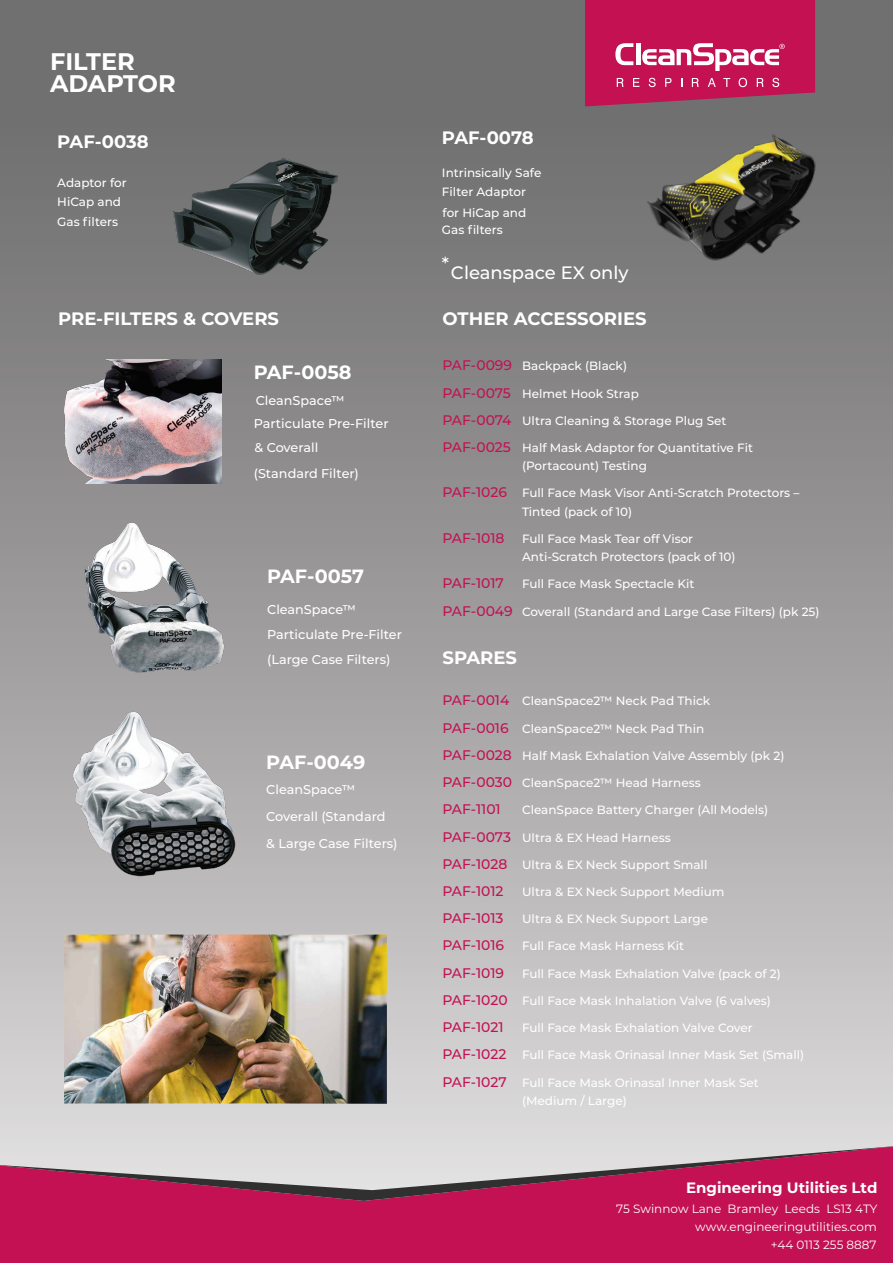
<style>
.page{position:relative;width:893px;height:1263px;background:#fff}
.page>*{position:absolute;margin:0;border:0;box-sizing:border-box;transform-origin:0 0}
.t1{font:700 24px/22.5px "Montserrat";color:#fff}
.t2{font:700 19.2px "Montserrat";color:#fff}
.t3{font:700 18px "Montserrat";color:#fff}
.t4{font:500 18px "Montserrat";color:#fff}
.t5{font:700 15px "Montserrat";color:#fff}
.t6{font:500 13.95px "Montserrat";color:#c31153}
.t7{font:500 12.75px/25.3px "Montserrat";color:#fff}
.t8{font:500 12px/18.1px "Montserrat";color:#fff}
.t9{font:12px "Montserrat";color:#fff}
.s1{font-size:13.95px;color:#c31153}
</style>
<div class="page">
<div style="left:0;top:0;width:893px;height:1263px;background:linear-gradient(to bottom,#636263,#e2dfe0)"></div>
<img style="left:64px;top:934px;width:323px;height:170px">
<img style="left:136px;top:138px;width:222px;height:149px">
<img style="left:640px;top:130px;width:188px;height:139px">
<img style="left:64px;top:513px;width:182px;height:168px">
<img style="left:63px;top:702px;width:183px;height:181px">
<img style="left:54px;top:359px;width:167px;height:124px">
<svg style="left:585px;top:0;width:230px;height:106px;background:#c22a61"></svg>
<div style="left:0;top:1201px;width:893px;height:62px;background:#c31153"></div>
<svg style="left:0;top:1145px;width:893px;height:56px;background:#c27893"></svg>
<h1 class="t1" style="left:50px;top:49px;width:127px">FILTER<br>ADAPTOR</h1>
<h3 class="t3" style="left:57px;top:128px;width:93px">PAF-0038</h3>
<p class="t8" style="left:57px;top:172px;width:71px;line-height:19.5px">Adaptor for<br>HiCap and<br>Gas filters</p>
<h3 class="t3" style="left:442px;top:124px;width:93px">PAF-0078</h3>
<p class="t8" style="left:442px;top:163px;width:101px;line-height:18.6px">Intrinsically Safe<br>Filter Adaptor</p>
<p class="t8" style="left:442px;top:203px;width:86px">for HiCap and<br>Gas filters</p>
<h3 class="t4" style="left:442px;top:251px;width:9px">*</h3>
<h3 class="t4" style="left:451px;top:260px;width:179px">Cleanspace EX only</h3>
<h3 class="t3" style="left:58px;top:305px;width:222px">PRE-FILTERS &amp; COVERS</h3>
<h3 class="t3" style="left:443px;top:305px;width:206px">OTHER ACCESSORIES</h3>
<p class="t8" style="left:443px;top:356px;width:186px"><span class="s1">PAF-0099</span> Backpack (Black)</p>
<p class="t8" style="left:443px;top:384px;width:198px"><span class="s1">PAF-0075</span> Helmet Hook Strap</p>
<p class="t8" style="left:443px;top:411px;width:285px"><span class="s1">PAF-0074</span> Ultra Cleaning &amp; Storage Plug Set</p>
<p class="t8" style="left:522px;top:438px;width:232px;text-indent:-80px"><span class="s1">PAF-0025</span> Half Mask Adaptor for Quantitative Fit (Portacount) Testing</p>
<p class="t8" style="left:522px;top:484px;width:279px;text-indent:-80px"><span class="s1">PAF-1026</span> Full Face Mask Visor Anti-Scratch Protectors –<br>Tinted (pack of 10)</p>
<p class="t6" style="left:443px;top:528px;width:63px">PAF-1018</p>
<p class="t8" style="left:522px;top:529px;width:215px">Full Face Mask Tear off Visor<br>Anti-Scratch Protectors (pack of 10)</p>
<p class="t6" style="left:443px;top:574px;width:63px">PAF-1017</p>
<p class="t8" style="left:522px;top:574px;width:174px">Full Face Mask Spectacle Kit</p>
<p class="t8" style="left:443px;top:602px;width:378px"><span class="s1">PAF-0049</span> Coverall (Standard and Large Case Filters) (pk 25)</p>
<h3 class="t3" style="left:443px;top:644px;width:76px">SPARES</h3>
<p class="t8" style="left:443px;top:692px;width:269px"><span class="s1">PAF-0014</span> CleanSpace2™ Neck Pad Thick</p>
<p class="t8" style="left:443px;top:719px;width:263px"><span class="s1">PAF-0016</span> CleanSpace2™ Neck Pad Thin</p>
<p class="t8" style="left:443px;top:746px;width:343px"><span class="s1">PAF-0028</span> Half Mask Exhalation Valve Assembly (pk 2)</p>
<p class="t8" style="left:443px;top:773px;width:260px"><span class="s1">PAF-0030</span> CleanSpace2™ Head Harness</p>
<p class="t6" style="left:443px;top:800px;width:60px">PAF-1101</p>
<p class="t8" style="left:522px;top:800px;width:248px">CleanSpace Battery Charger (All Models)</p>
<p class="t8" style="left:443px;top:828px;width:230px"><span class="s1">PAF-0073</span> Ultra &amp; EX Head Harness</p>
<p class="t8" style="left:443px;top:855px;width:266px"><span class="s1">PAF-1028</span> Ultra &amp; EX Neck Support Small</p>
<p class="t6" style="left:443px;top:881px;width:62px">PAF-1012</p>
<p class="t8" style="left:522px;top:882px;width:204px">Ultra &amp; EX Neck Support Medium</p>
<p class="t6" style="left:443px;top:908px;width:62px">PAF-1013</p>
<p class="t8" style="left:522px;top:909px;width:187px">Ultra &amp; EX Neck Support Large</p>
<p class="t6" style="left:443px;top:936px;width:63px">PAF-1016</p>
<p class="t8" style="left:522px;top:937px;width:164px">Full Face Mask Harness Kit</p>
<p class="t6" style="left:443px;top:963px;width:63px">PAF-1019</p>
<p class="t8" style="left:522px;top:964px;width:260px">Full Face Mask Exhalation Valve (pack of 2)</p>
<p class="t8" style="left:443px;top:991px;width:330px"><span class="s1">PAF-1020</span> Full Face Mask Inhalation Valve (6 valves)</p>
<p class="t6" style="left:443px;top:1017px;width:62px">PAF-1021</p>
<p class="t8" style="left:522px;top:1018px;width:232px">Full Face Mask Exhalation Valve Cover</p>
<p class="t8" style="left:443px;top:1045px;width:363px"><span class="s1">PAF-1022</span> Full Face Mask Orinasal Inner Mask Set (Small)</p>
<p class="t8" style="left:522px;top:1073px;width:238px;text-indent:-80px"><span class="s1">PAF-1027</span> Full Face Mask Orinasal Inner Mask Set (Medium / Large)</p>
<h2 class="t2" style="left:254px;top:358px;width:99px">PAF-0058</h2>
<p class="t7" style="left:254px;top:389px;width:136px;line-height:22.8px">CleanSpace™<br>Particulate Pre-Filter</p>
<p class="t7" style="left:254px;top:434px;width:107px">&amp; Coverall (Standard Filter)</p>
<h2 class="t2" style="left:267px;top:563px;width:98px">PAF-0057</h2>
<p class="t7" style="left:267px;top:596px;width:136px">CleanSpace™<br>Particulate Pre-Filter (Large Case Filters)</p>
<h2 class="t2" style="left:266px;top:748px;width:101px">PAF-0049</h2>
<p class="t7" style="left:266px;top:776px;width:133px;line-height:26.5px">CleanSpace™<br>Coverall (Standard<br>&amp; Large Case Filters)</p>
<p class="t5" style="left:686px;top:1177px;width:193px">Engineering Utilities Ltd</p>
<p class="t9" style="left:616px;top:1201px;width:263px">75 Swinnow Lane Bramley Leeds LS13 4TY</p>
<p class="t9" style="left:771px;top:1236px;width:108px">+44 0113 255 8887</p>
<p class="t5" style="left:617px;top:1211px;width:241px">www.engineeringutilities.com</p>
<p class="t9" style="left:695px;top:1218px;width:183px">www.engineeringutilities.com</p>
</div>
